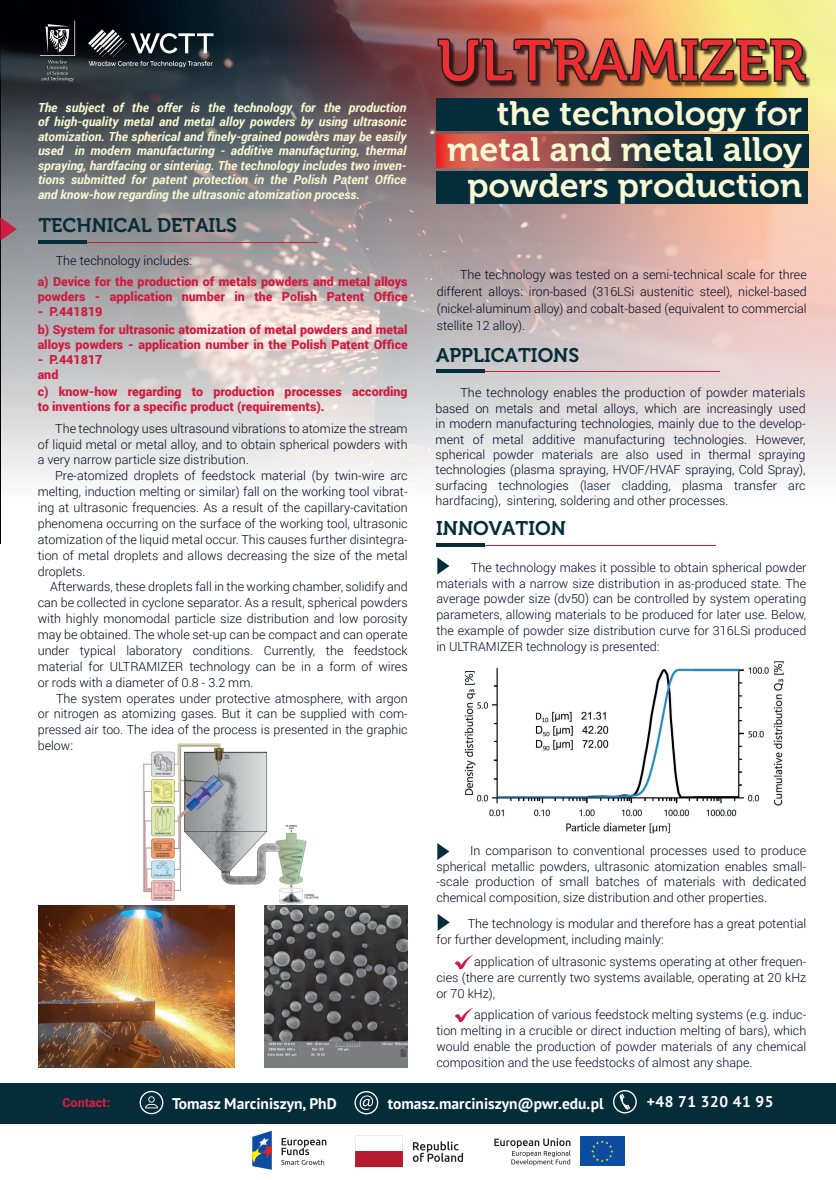
<style>
.page{position:relative;width:836px;height:1180px;background:#fff}
.page>*{position:absolute;margin:0;border:0;box-sizing:border-box;transform-origin:0 0}
.t1{font:59.11px "Museo 700";color:#ee2e30}
.t2{font:33.74px/35.7px "Museo 700";color:#f8f8d2;text-align:right}
.t3{font:19.67px "Museo 700";color:#042d39}
.t4{font:700 15.43px "PT Sans";color:#fff}
.t5{font:300 12.5px/15.9px "Roboto";color:#00031f;text-align:justify}
.t6{font:italic 700 12.5px/14.5px "Roboto";color:#f8f8d2;text-align:justify}
.t7{font:900 12.5px/14.9px "Roboto";color:#ce1d42}
</style>
<div class="page">
<img style="left:0;top:0;width:835px;height:543px">
<svg style="left:1px;top:38px;width:834px;height:505px"></svg>
<svg style="left:0;top:217px;width:17px;height:24px"></svg>
<div style="left:0;top:1083px;width:835px;height:40px;background:#042d39"></div>
<hr style="left:38px;top:242px;width:280px;height:1px;background:#ce1d42">
<svg style="left:613px;top:1090px;width:23px;height:23px"></svg>
<svg style="left:354px;top:1091px;width:24px;height:23px"></svg>
<svg style="left:140px;top:1091px;width:23px;height:23px"></svg>
<hr style="left:38px;top:240px;width:49px;height:4px;background:#042d39">
<img style="left:143px;top:743px;width:176px;height:164px">
<img style="left:464px;top:661px;width:321px;height:173px">
<img style="left:38px;top:905px;width:196px;height:163px">
<img style="left:265px;top:905px;width:142px;height:162px">
<svg style="left:40px;top:21px;width:35px;height:61px;background:#404347"></svg>
<svg style="left:88px;top:29px;width:125px;height:38px;background:#424a50"></svg>
<div style="left:580px;top:1136px;width:44px;height:30px;background:#0d4da1"></div>
<svg style="left:591px;top:1140px;width:22px;height:22px"></svg>
<svg style="left:494px;top:1138px;width:76px;height:27px"></svg>
<svg style="left:252px;top:1130px;width:20px;height:39px"></svg>
<svg style="left:281px;top:1138px;width:45px;height:27px"></svg>
<svg style="left:355px;top:1135px;width:47px;height:32px"></svg>
<svg style="left:413px;top:1141px;width:50px;height:21px"></svg>
<hr style="left:436px;top:545px;width:279px;height:1px;background:#ce1d42">
<hr style="left:436px;top:543px;width:49px;height:3px;background:#042d39">
<hr style="left:440px;top:371px;width:279px;height:1px;background:#ce1d42">
<hr style="left:436px;top:369px;width:49px;height:4px;background:#042d39">
<svg style="left:437px;top:557px;width:12px;height:17px"></svg>
<svg style="left:437px;top:843px;width:12px;height:17px"></svg>
<svg style="left:437px;top:914px;width:12px;height:17px"></svg>
<svg style="left:455px;top:955px;width:19px;height:14px"></svg>
<svg style="left:455px;top:1007px;width:19px;height:15px"></svg>
<img style="left:436px;top:31px;width:376px;height:72px">
<img style="left:436px;top:38px;width:370px;height:45px">
<div style="left:436px;top:98px;width:371px;height:33px;background:#042d39"></div>
<svg style="left:436px;top:135px;width:371px;height:32px;background:#5d4043"></svg>
<div style="left:436px;top:171px;width:371px;height:33px;background:#042d39"></div>
<p class="t6" style="left:38px;top:99px;width:370px">The subject of the offer is the technology for the production of high-quality metal and metal alloy powders by using ultrasonic atomization. The spherical and finely-grained powders may be easily used in modern manufacturing - additive manufacturing, thermal spraying, hardfacing or sintering. The technology includes two inven&shy;tions submitted for patent protection in the Polish Patent Office and know-how regarding the ultrasonic atomization process.</p>
<h3 class="t3" style="left:38px;top:215px;width:200px">TECHNICAL DETAILS</h3>
<p class="t5" style="left:56px;top:252px;width:138px">The technology includes:</p>
<p class="t7" style="left:38px;top:273px;width:371px">a) Device for the production of metals powders and metal alloys powders - application number in the Polish Patent Office</p>
<p class="t7" style="left:38px;top:301px;width:371px;line-height:18.9px">- P.441819<br>b) System for ultrasonic atomization of metal powders and metal</p>
<p class="t7" style="left:38px;top:337px;width:371px">alloys powders - application number in the Polish Patent Office</p>
<p class="t7" style="left:38px;top:352px;width:66px">- P.441817 and</p>
<p class="t7" style="left:38px;top:384px;width:371px">c) know-how regarding to production processes according to inventions for a specific product (requirements).</p>
<p class="t5" style="left:38px;top:420px;width:371px;text-indent:18px">The technology uses ultrasound vibrations to atomize the stream of liquid metal or metal alloy, and to obtain spherical powders with a very narrow particle size distribution.</p>
<p class="t5" style="left:38px;top:467px;width:371px;text-indent:18px">Pre-atomized droplets of feedstock material (by twin-wire arc melting, induction melting or similar) fall on the working tool vibrat&shy;ing at ultrasonic frequencies. As a result of the capillary-cavitation phenomena occurring on the surface of the working tool, ultrasonic atomization of the liquid metal occur. This causes further disintegra&shy;tion of metal droplets and allows decreasing the size of the metal droplets.</p>
<p class="t5" style="left:38px;top:578px;width:371px;text-indent:12px">Afterwards, these droplets fall in the working chamber, solidify and can be collected in cyclone separator. As a result, spherical powders with highly monomodal particle size distribution and low porosity may be obtained. The whole set-up can be compact and can operate under typical laboratory conditions. Currently, the feedstock material for ULTRAMIZER technology can be in a form of wires or rods with a diameter of 0.8 - 3.2 mm.</p>
<p class="t5" style="left:38px;top:690px;width:371px;text-indent:18px">The system operates under protective atmosphere, with argon or nitrogen as atomizing gases. But it can be supplied with com&shy;pressed air too. The idea of the process is presented in the graphic below:</p>
<h1 class="t1" style="left:436px;top:28px;width:370px">ULTRAMIZER</h1>
<h2 class="t2" style="left:447px;top:96px;width:356px">the technology for metal and metal alloy powders production</h2>
<p class="t5" style="left:436px;top:266px;width:371px;line-height:16.9px;text-indent:23px">The technology was tested on a semi-technical scale for three different alloys: iron-based (316LSi austenitic steel), nickel-based (nickel-aluminum alloy) and cobalt-based (equivalent to commercial stellite 12 alloy).</p>
<h3 class="t3" style="left:436px;top:344px;width:145px">APPLICATIONS</h3>
<p class="t5" style="left:435px;top:385px;width:371px;line-height:15.4px;text-indent:25px">The technology enables the production of powder materials based on metals and metal alloys, which are increasingly used in modern manufacturing technologies, mainly due to the develop&shy;ment of metal additive manufacturing technologies. However, spherical powder materials are also used in thermal spraying technologies (plasma spraying, HVOF/HVAF spraying, Cold Spray), surfacing technologies (laser cladding, plasma transfer arc hardfacing), sintering, soldering and other processes.</p>
<h3 class="t3" style="left:436px;top:517px;width:131px">INNOVATION</h3>
<p class="t5" style="left:436px;top:559px;width:371px;text-indent:35px">The technology makes it possible to obtain spherical powder materials with a narrow size distribution in as-produced state. The average powder size (dv50) can be controlled by system operating parameters, allowing materials to be produced for later use. Below, the example of powder size distribution curve for 316LSi produced in ULTRAMIZER technology is presented:</p>
<p class="t5" style="left:436px;top:842px;width:371px;text-indent:34px">In comparison to conventional processes used to produce spherical metallic powders, ultrasonic atomization enables small--scale production of small batches of materials with dedicated chemical composition, size distribution and other properties.</p>
<p class="t5" style="left:436px;top:915px;width:371px;text-indent:32px">The technology is modular and therefore has a great potential for further development, including mainly:</p>
<p class="t5" style="left:436px;top:953px;width:371px;text-indent:38px">application of ultrasonic systems operating at other frequen&shy;cies (there are currently two systems available, operating at 20 kHz or 70 kHz),</p>
<p class="t5" style="left:436px;top:1006px;width:371px;text-indent:38px">application of various feedstock melting systems (e.g. induc&shy;tion melting in a crucible or direct induction melting of bars), which would enable the production of powder materials of any chemical composition and the use feedstocks of almost any shape.</p>
<p class="t7" style="left:63px;top:1094px;width:49px">Contact:</p>
<p class="t4" style="left:172px;top:1093px;width:166px">Tomasz Marciniszyn, PhD</p>
<p class="t4" style="left:387px;top:1093px;width:217px">tomasz.marciniszyn@pwr.edu.pl</p>
<p class="t4" style="left:647px;top:1091px;width:128px">+48 71 320 41 95</p>
</div>
